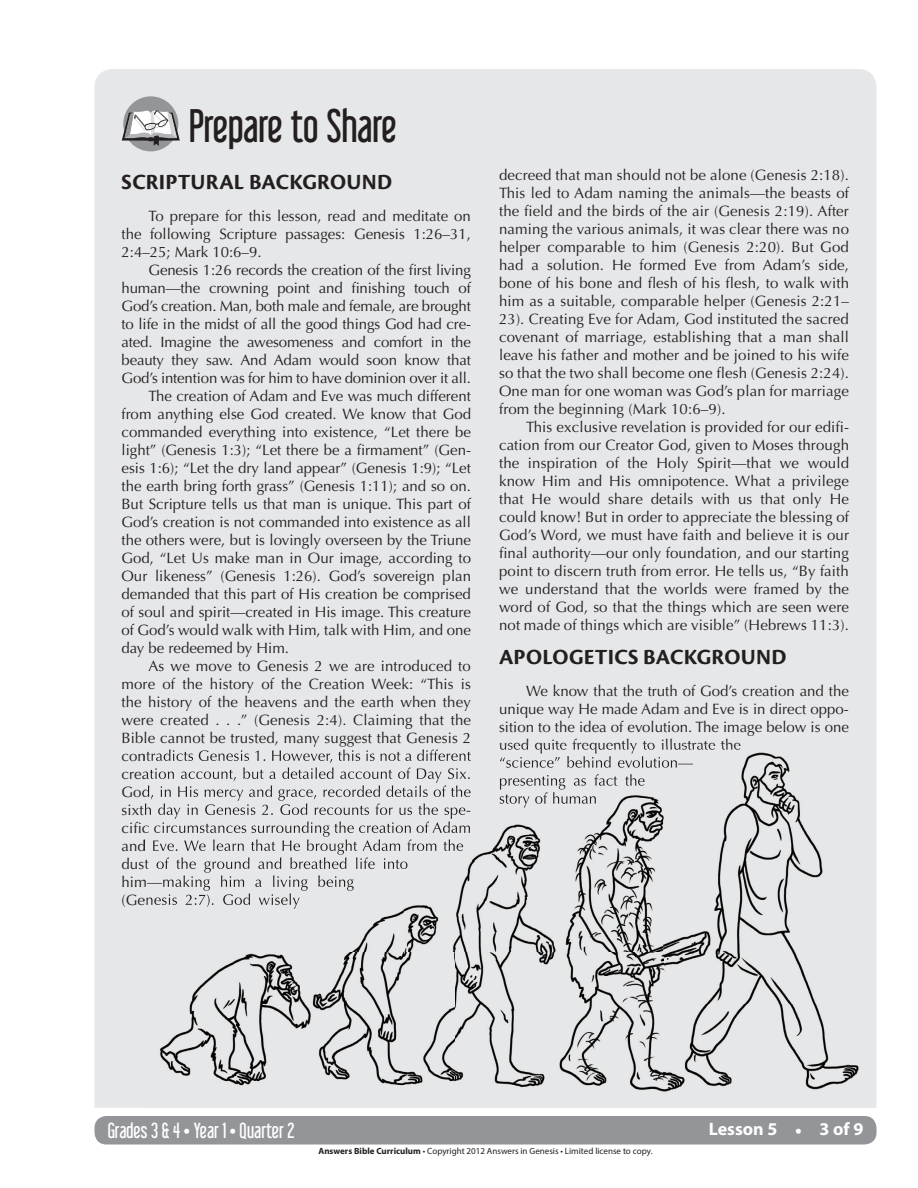
<style>
.page{position:relative;width:918px;height:1188px;background:#fff}
.page>*{position:absolute;margin:0;border:0;box-sizing:border-box;transform-origin:0 0}
.t1{font:42px "Libel Suit";color:#231f20}
.t2{font:700 22.5px "Cronos Pro";letter-spacing:.01em;color:#231f20}
.t3{font:19.5px "Libel Suit";color:#fff}
.t4{font:700 18px "Myriad Pro";color:#fff}
.t5{font:15px/18px "Optima LT Std";color:#231f20;text-align:justify}
.t6{font:9px "Myriad Pro";color:#231f20}
.s1{font-family:"Libel Suit";font-weight:400;font-size:19.5px}
.s2{font-weight:700}
</style>
<div class="page">
<div style="left:94px;top:1116px;width:783px;height:28px;background:#939598;border-radius:12px"></div>
<div style="left:94px;top:69px;width:783px;height:1039px;background:#e6e7e9"></div>
<div style="left:123px;top:96px;width:55px;height:55px;background:#939598;border-radius:50%"></div>
<svg style="left:122px;top:110px;width:58px;height:36px"></svg>
<img style="left:145px;top:746px;width:726px;height:362px">
<img style="left:145px;top:746px;width:326px;height:1px">
<img style="left:145px;top:749px;width:326px;height:14px">
<img style="left:145px;top:767px;width:326px;height:16px">
<img style="left:145px;top:785px;width:326px;height:16px">
<img style="left:145px;top:803px;width:325px;height:16px">
<img style="left:145px;top:821px;width:326px;height:16px">
<img style="left:145px;top:839px;width:319px;height:16px">
<img style="left:145px;top:857px;width:263px;height:16px">
<img style="left:145px;top:876px;width:209px;height:15px">
<img style="left:145px;top:894px;width:155px;height:15px">
<img style="left:500px;top:746px;width:241px;height:8px">
<img style="left:500px;top:756px;width:193px;height:12px">
<img style="left:500px;top:774px;width:145px;height:16px">
<img style="left:500px;top:792px;width:97px;height:16px">
<h1 class="t1" style="left:189px;top:101px;width:209px">Prepare to Share</h1>
<h2 class="t2" style="left:122px;top:169px;width:272px">SCRIPTURAL BACKGROUND</h2>
<p class="t5" style="left:122px;top:207px;width:351px;text-indent:27px">To prepare for this lesson, read and meditate on the following Scripture passages: Genesis 1:26–31, 2:4–25; Mark 10:6–9.</p>
<p class="t5" style="left:148px;top:261px;width:324px">Genesis 1:26 records the creation of the first living</p>
<p class="t5" style="left:122px;top:279px;width:351px">human—the crowning point and finishing touch of</p>
<p class="t5" style="left:122px;top:297px;width:351px">God’s creation. Man, both male and female, are brought</p>
<p class="t5" style="left:122px;top:315px;width:351px">to life in the midst of all the good things God had cre-</p>
<p class="t5" style="left:122px;top:333px;width:351px">ated. Imagine the awesomeness and comfort in the</p>
<p class="t5" style="left:122px;top:351px;width:351px">beauty they saw. And Adam would soon know that</p>
<p class="t5" style="left:122px;top:369px;width:351px">God’s intention was for him to have dominion over it all.</p>
<p class="t5" style="left:148px;top:387px;width:324px">The creation of Adam and Eve was much different</p>
<p class="t5" style="left:122px;top:405px;width:351px">from anything else God created. We know that God</p>
<p class="t5" style="left:122px;top:423px;width:351px">commanded everything into existence, “Let there be</p>
<p class="t5" style="left:122px;top:441px;width:351px">light” (Genesis 1:3); “Let there be a firmament” (Gen-</p>
<p class="t5" style="left:122px;top:459px;width:351px">esis 1:6); “Let the dry land appear” (Genesis 1:9); “Let</p>
<p class="t5" style="left:122px;top:477px;width:351px">the earth bring forth grass” (Genesis 1:11); and so on.</p>
<p class="t5" style="left:122px;top:495px;width:351px">But Scripture tells us that man is unique. This part of</p>
<p class="t5" style="left:122px;top:513px;width:351px">God’s creation is not commanded into existence as all</p>
<p class="t5" style="left:122px;top:531px;width:351px">the others were, but is lovingly overseen by the Triune</p>
<p class="t5" style="left:122px;top:549px;width:351px">God, “Let Us make man in Our image, according to</p>
<p class="t5" style="left:122px;top:567px;width:351px">Our likeness” (Genesis 1:26). God’s sovereign plan</p>
<p class="t5" style="left:122px;top:585px;width:351px">demanded that this part of His creation be comprised</p>
<p class="t5" style="left:122px;top:603px;width:351px">of soul and spirit—created in His image. This creature</p>
<p class="t5" style="left:122px;top:621px;width:351px">of God’s would walk with Him, talk with Him, and one</p>
<p class="t5" style="left:122px;top:639px;width:169px">day be redeemed by Him.</p>
<p class="t5" style="left:148px;top:657px;width:324px">As we move to Genesis 2 we are introduced to</p>
<p class="t5" style="left:122px;top:675px;width:351px">more of the history of the Creation Week: “This is</p>
<p class="t5" style="left:122px;top:693px;width:351px">the history of the heavens and the earth when they</p>
<p class="t5" style="left:122px;top:711px;width:351px">were created . . .” (Genesis 2:4). Claiming that the</p>
<p class="t5" style="left:122px;top:729px;width:351px">Bible cannot be trusted, many suggest that Genesis 2</p>
<p class="t5" style="left:499px;top:166px;width:352px">decreed that man should not be alone (Genesis 2:18).<br>This led to Adam naming the animals—the beasts of the field and the birds of the air (Genesis 2:19). After naming the various animals, it was clear there was no helper comparable to him (Genesis 2:20). But God had a solution. He formed Eve from Adam’s side, bone of his bone and flesh of his flesh, to walk with him as a suitable, comparable helper (Genesis 2:21– 23). Creating Eve for Adam, God instituted the sacred covenant of marriage, establishing that a man shall leave his father and mother and be joined to his wife so that the two shall become one flesh (Genesis 2:24).<br>One man for one woman was God’s plan for marriage from the beginning (Mark 10:6–9).</p>
<p class="t5" style="left:499px;top:418px;width:352px;text-indent:27px">This exclusive revelation is provided for our edifi&shy;cation from our Creator God, given to Moses through the inspiration of the Holy Spirit—that we would know Him and His omnipotence. What a privilege that He would share details with us that only He could know! But in order to appreciate the blessing of God’s Word, we must have faith and believe it is our final authority—our only foundation, and our starting point to discern truth from error. He tells us, “By faith we understand that the worlds were framed by the word of God, so that the things which are seen were not made of things which are visible” (Hebrews 11:3).</p>
<h2 class="t2" style="left:499px;top:644px;width:289px">APOLOGETICS BACKGROUND</h2>
<p class="t5" style="left:499px;top:682px;width:351px;text-indent:27px">We know that the truth of God’s creation and the unique way He made Adam and Eve is in direct oppo&shy;sition to the idea of evolution. The image below is one used quite frequently to illustrate the</p>
<h3 class="t3" style="left:108px;top:1118px;width:188px">Grades 3 &amp; 4 • Year 1 • Quarter 2</h3>
<p class="t4" style="left:709px;top:1118px;width:156px">Lesson 5 <span class="s1">•</span> 3 of 9</p>
<p class="t6" style="left:318px;top:1145px;width:336px"><span class="s2">Answers Bible Curriculum</span> • Copyright 2012 Answers in Genesis • Limited license to copy.</p>
</div>
